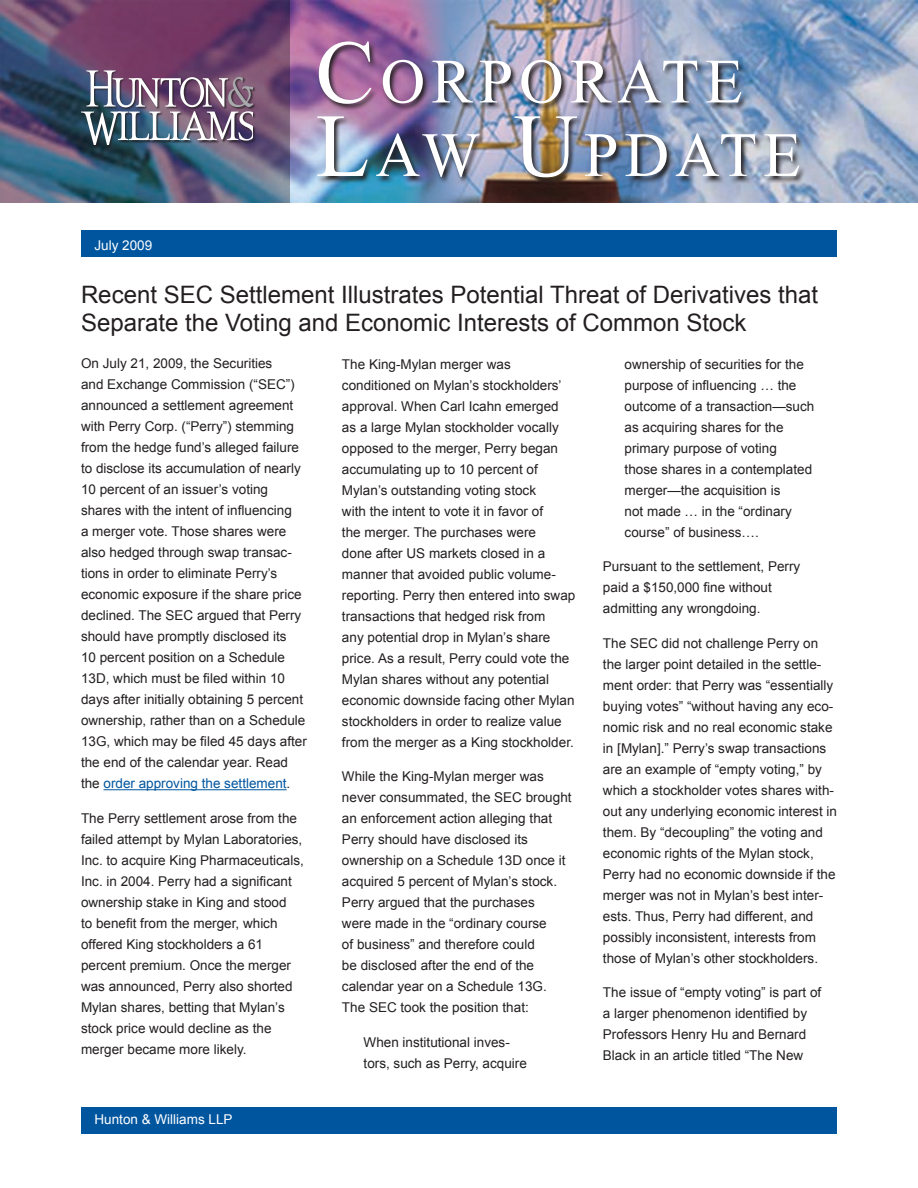
<style>
.page{position:relative;width:918px;height:1188px;background:#fff}
.page>*{position:absolute;margin:0;border:0;box-sizing:border-box;transform-origin:0 0}
.Masthead_title_1_lin{font:63px/73.5px "Times New Roman";letter-spacing:.1em;color:#fff}
.Header_1{font:24px/28.5px "Arial";color:#231f20}
.body_text{font:13.5px/21px "Arial";color:#231f20}
.quoted_text{font:13.5px/21px "Arial";color:#231f20}
.LLP___Date{font:13.5px "Arial";color:#fff}
.body_text-2{font:13.5px "Arial";color:#fff}
.s1{font-size:90px}
.s2{color:#00559f}
</style>
<div class="page">
<div style="left:81px;top:1107px;width:756px;height:26px;background:#00559f"></div>
<div style="left:81px;top:230px;width:756px;height:26px;background:#00559f"></div>
<img style="left:290px;top:0;width:628px;height:202px">
<svg style="left:0;top:0;width:290px;height:202px;background:#574f70"></svg>
<div style="left:81px;top:71px;width:175px;height:77px;background:#231f20;opacity:.75"></div>
<img style="left:81px;top:70px;width:172px;height:75px">
<img style="left:316px;top:41px;width:491px;height:144px">
<hr style="left:104px;top:789px;width:183px;height:1px;background:#00559f">
<p class="body_text-2" style="left:94px;top:236px;width:59px">July 2009</p>
<p class="Masthead_title_1_lin" style="left:316px;top:44px;width:487px"><span class="s1">C</span>ORPORATE<br><span class="s1">L</span>AW <span class="s1">U</span>PDATE</p>
<p class="Header_1" style="left:81px;top:280px;width:739px">Recent SEC Settlement Illustrates Potential Threat of Derivatives that<br>Separate the Voting and Economic Interests of Common Stock</p>
<p class="body_text" style="left:81px;top:353px;width:227px">On July 21, 2009, the Securities<br>and Exchange Commission (“SEC”) announced a settlement agreement with Perry Corp. (“Perry”) stemming from the hedge fund’s alleged failure to disclose its accumulation of nearly 10 percent of an issuer’s voting shares with the intent of influencing<br>a merger vote. Those shares were also hedged through swap transac&shy;tions in order to eliminate Perry’s economic exposure if the share price declined. The SEC argued that Perry should have promptly disclosed its<br>10 percent position on a Schedule 13D, which must be filed within 10 days after initially obtaining 5 percent ownership, rather than on a Schedule 13G, which may be filed 45 days after the end of the calendar year. Read the <span class="s2">order approving the settlement</span>.</p>
<p class="body_text" style="left:81px;top:808px;width:224px">The Perry settlement arose from the failed attempt by Mylan Laboratories, Inc. to acquire King Pharmaceuticals, Inc. in 2004. Perry had a significant ownership stake in King and stood<br>to benefit from the merger, which offered King stockholders a 61 percent premium. Once the merger was announced, Perry also shorted Mylan shares, betting that Mylan’s stock price would decline as the merger became more likely.</p>
<p class="body_text" style="left:342px;top:353px;width:235px">The King-Mylan merger was conditioned on Mylan’s stockholders’ approval. When Carl Icahn emerged as a large Mylan stockholder vocally opposed to the merger, Perry began accumulating up to 10 percent of Mylan’s outstanding voting stock<br>with the intent to vote it in favor of<br>the merger. The purchases were<br>done after US markets closed in a manner that avoided public volume&shy;reporting. Perry then entered into swap transactions that hedged risk from<br>any potential drop in Mylan’s share price. As a result, Perry could vote the Mylan shares without any potential economic downside facing other Mylan stockholders in order to realize value from the merger as a King stockholder.</p>
<p class="body_text" style="left:342px;top:766px;width:231px">While the King-Mylan merger was never consummated, the SEC brought an enforcement action alleging that Perry should have disclosed its ownership on a Schedule 13D once it acquired 5 percent of Mylan’s stock.<br>Perry argued that the purchases<br>were made in the “ordinary course<br>of business” and therefore could<br>be disclosed after the end of the calendar year on a Schedule 13G.<br>The SEC took the position that:</p>
<p class="quoted_text" style="left:364px;top:1032px;width:165px">When institutional inves&shy;tors, such as Perry, acquire</p>
<p class="quoted_text" style="left:625px;top:354px;width:191px">ownership of securities for the purpose of influencing … the outcome of a transaction—such as acquiring shares for the primary purpose of voting<br>those shares in a contemplated merger—the acquisition is<br>not made … in the “ordinary course” of business….</p>
<p class="body_text" style="left:603px;top:556px;width:199px">Pursuant to the settlement, Perry paid a $150,000 fine without admitting any wrongdoing.</p>
<p class="body_text" style="left:603px;top:633px;width:235px">The SEC did not challenge Perry on the larger point detailed in the settle&shy;ment order: that Perry was “essentially buying votes” “without having any eco&shy;nomic risk and no real economic stake in [Mylan].” Perry’s swap transactions are an example of “empty voting,” by which a stockholder votes shares with&shy;out any underlying economic interest in them. By “decoupling” the voting and economic rights of the Mylan stock, Perry had no economic downside if the merger was not in Mylan’s best inter&shy;ests. Thus, Perry had different, and possibly inconsistent, interests from those of Mylan’s other stockholders.</p>
<p class="body_text" style="left:603px;top:982px;width:220px">The issue of “empty voting” is part of a larger phenomenon identified by Professors Henry Hu and Bernard Black in an article titled “The New</p>
<p class="LLP___Date" style="left:94px;top:1111px;width:140px">Hunton &amp; Williams LLP</p>
</div>
